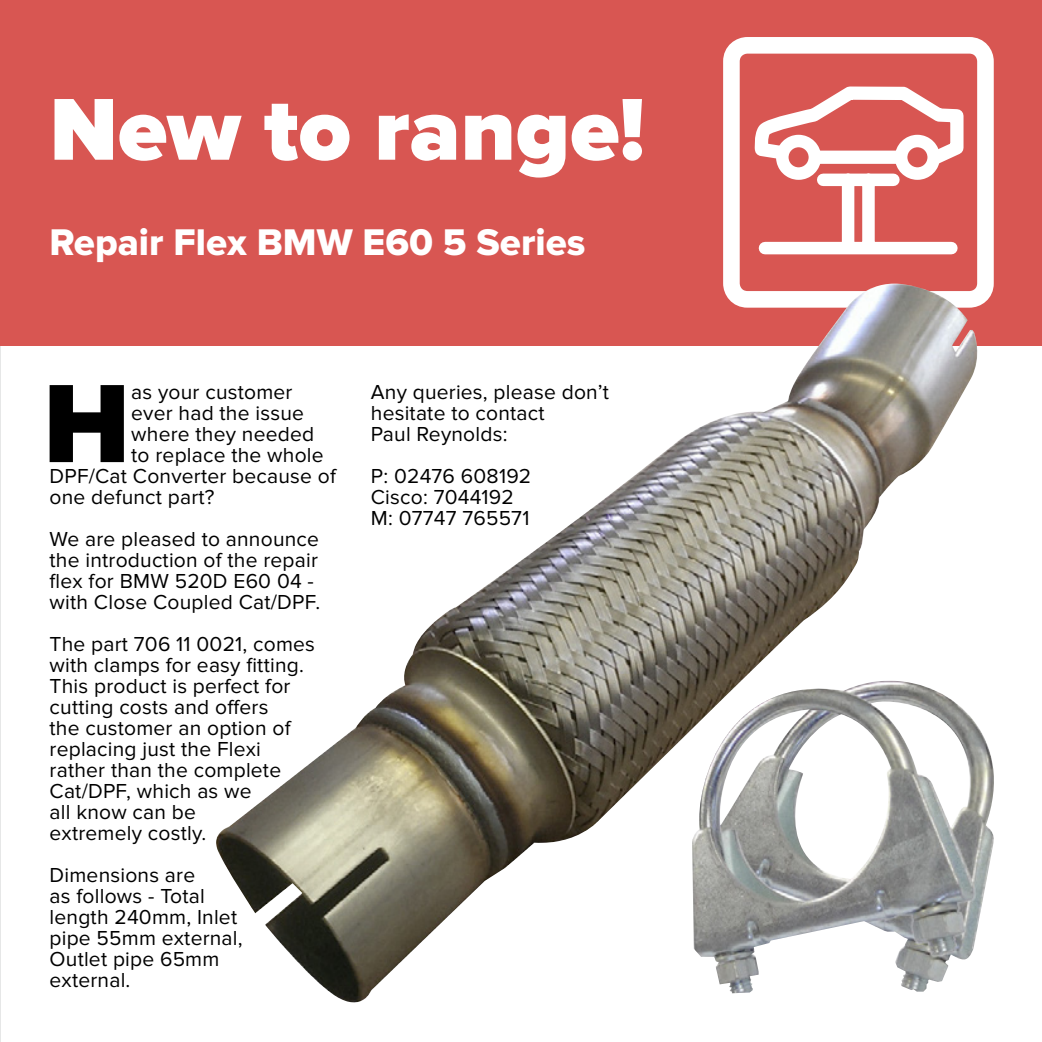
<style>
.page{position:relative;width:1042px;height:1042px;background:#fff}
.page>*{position:absolute;margin:0;border:0;box-sizing:border-box;transform-origin:0 0}
.t1{font:900 115.5px "Proxima Nova";color:#000}
.t2{font:900 91px "Proxima Nova";color:#fff}
.t3{font:38.5px "Proxima Nova Extrabld";color:#fff}
.t4{font:21px/21px "Proxima Nova";letter-spacing:.01em;color:#000}
</style>
<div class="page">
<hr style="left:0;top:346px;width:1px;height:696px;background:#e6e7e7">
<div style="left:0;top:0;width:1042px;height:345px;background:#d85652"></div>
<svg style="left:754px;top:86px;width:210px;height:83px"></svg>
<svg style="left:901px;top:141px;width:32px;height:33px"></svg>
<div style="left:895px;top:135px;width:45px;height:45px;border:12px solid #fff;border-radius:50%"></div>
<svg style="left:782px;top:141px;width:33px;height:33px"></svg>
<div style="left:776px;top:135px;width:45px;height:45px;border:12px solid #fff;border-radius:50%"></div>
<div style="left:823px;top:174px;width:70px;height:12px;background:#fff"></div>
<div style="left:765px;top:242px;width:186px;height:12px;background:#fff"></div>
<div style="left:862px;top:180px;width:13px;height:67px;background:#fff"></div>
<div style="left:842px;top:180px;width:12px;height:67px;background:#fff"></div>
<div style="left:723px;top:37px;width:271px;height:271px;border:17px solid #fff;border-radius:16px"></div>
<img style="left:214px;top:284px;width:769px;height:719px">
<img style="left:692px;top:676px;width:302px;height:317px">
<h2 class="t2" style="left:50px;top:77px;width:597px">New to range!</h2>
<h3 class="t3" style="left:50px;top:220px;width:537px">Repair Flex BMW E60 5 Series</h3>
<h1 class="t1" style="left:43px;top:357px;width:88px">H</h1>
<p class="t4" style="left:131px;top:382px;width:163px">as your customer</p>
<p class="t4" style="left:131px;top:403px;width:174px">ever had the issue</p>
<p class="t4" style="left:131px;top:424px;width:184px">where they needed</p>
<p class="t4" style="left:131px;top:445px;width:194px">to replace the whole</p>
<p class="t4" style="left:50px;top:466px;width:288px">DPF/Cat Converter because of</p>
<p class="t4" style="left:50px;top:487px;width:167px">one defunct part?</p>
<p class="t4" style="left:50px;top:529px;width:272px">We are pleased to announce the introduction of the repair flex for BMW 520D E60 04 - with Close Coupled Cat/DPF.</p>
<p class="t4" style="left:50px;top:634px;width:267px">The part 706 11 0021, comes with clamps for easy fitting.<br>This product is perfect for cutting costs and offers<br>the customer an option of replacing just the Flexi rather than the complete<br>Cat/DPF, which as we<br>all know can be<br>extremely costly.</p>
<p class="t4" style="left:50px;top:865px;width:195px">Dimensions are<br>as follows - Total length 240mm, Inlet pipe 55mm external,<br>Outlet pipe 65mm external.</p>
<p class="t4" style="left:371px;top:382px;width:240px">Any queries, please don’t hesitate to contact<br>Paul Reynolds:</p>
<p class="t4" style="left:371px;top:466px;width:162px">P: 02476 608192<br>Cisco: 7044192<br>M: 07747 765571</p>
</div>
